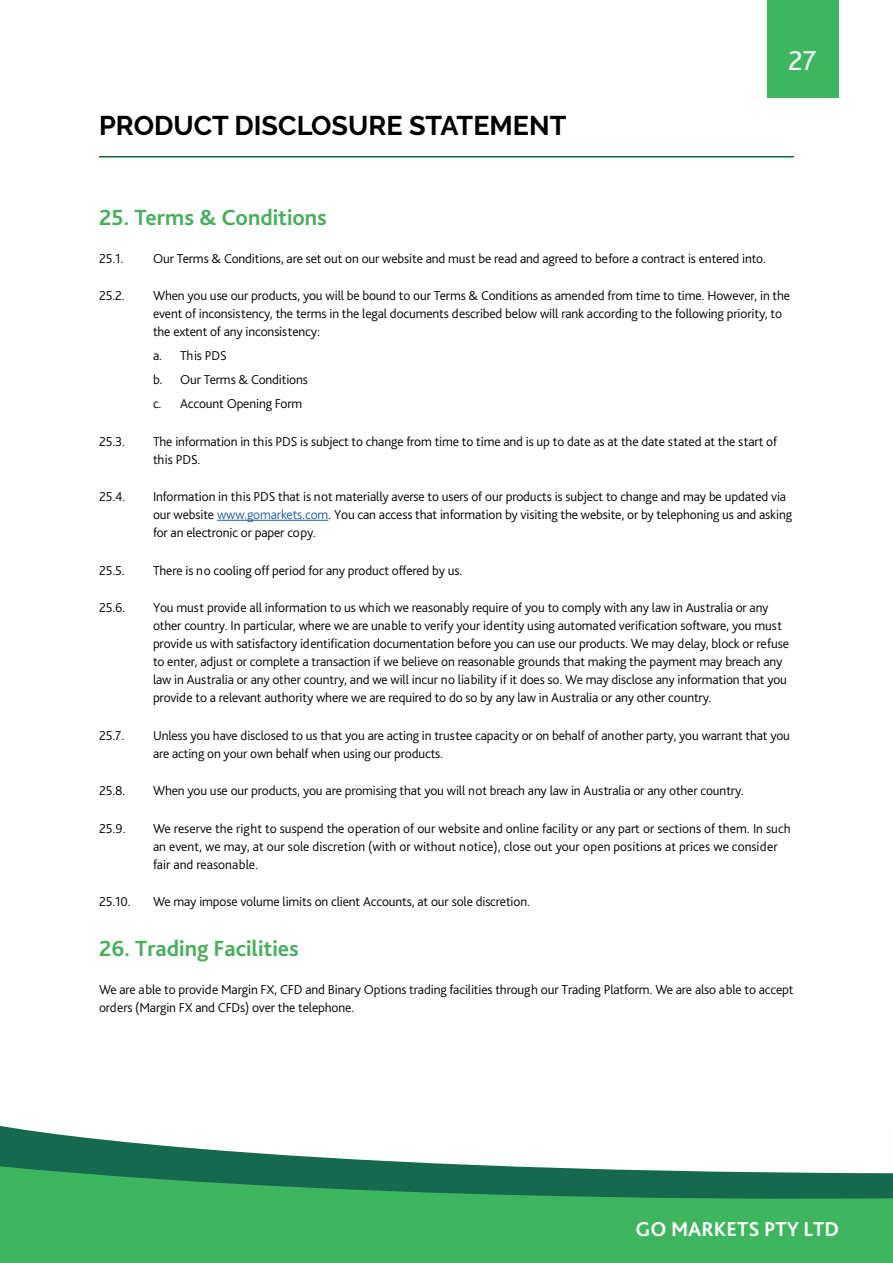
<style>
.page{position:relative;width:893px;height:1263px;background:#fff}
.page>*{position:absolute;margin:0;border:0;box-sizing:border-box;transform-origin:0 0}
.t1{font:28.5px "Bliss Pro";color:#fff}
.t2{font:700 27px "Raleway";color:#000}
.t3{font:700 22.95px "Bliss Pro";color:#46af5a}
.t4{font:700 21px "Bliss Pro";color:#fff}
.t5{font:300 13.5px/18px "Bliss Pro";letter-spacing:-.01em;color:#000101}
.s1{color:#215e9e}
</style>
<div class="page">
<hr style="left:99px;top:156px;width:695px;height:2px;background:#0e6c38">
<div style="left:768px;top:0;width:71px;height:98px;background:#3db65f"></div>
<div style="left:767px;top:0;width:70px;height:98px;background:#3eb65f"></div>
<div style="left:0;top:1205px;width:892px;height:58px;background:#3eb65f"></div>
<div style="left:0;top:1198px;width:892px;height:7px;background:#3eb65f"></div>
<svg style="left:0;top:1125px;width:892px;height:73px"></svg>
<svg style="left:892px;top:1173px;width:1px;height:90px"></svg>
<hr style="left:217px;top:520px;width:111px;height:1px;background:#215e9e">
<h2 class="t2" style="left:99px;top:110px;width:469px">PRODUCT DISCLOSURE STATEMENT</h2>
<h1 class="t1" style="left:788px;top:43px;width:30px">27</h1>
<h3 class="t3" style="left:99px;top:203px;width:229px">25. Terms &amp; Conditions</h3>
<p class="t5" style="left:99px;top:249px;width:26px">25.1.</p>
<p class="t5" style="left:153px;top:249px;width:615px">Our Terms &amp; Conditions, are set out on our website and must be read and agreed to before a contract is entered into.</p>
<p class="t5" style="left:99px;top:286px;width:27px">25.2.</p>
<p class="t5" style="left:153px;top:286px;width:639px">When you use our products, you will be bound to our Terms &amp; Conditions as amended from time to time. However, in the event of inconsistency, the terms in the legal documents described below will rank according to the following priority, to the extent of any inconsistency:</p>
<p class="t5" style="left:153px;top:343px;width:156px;line-height:24px">a. This PDS<br>b. Our Terms &amp; Conditions c. Account Opening Form</p>
<p class="t5" style="left:99px;top:432px;width:28px">25.3.</p>
<p class="t5" style="left:153px;top:432px;width:626px">The information in this PDS is subject to change from time to time and is up to date as at the date stated at the start of this PDS.</p>
<p class="t5" style="left:99px;top:487px;width:28px">25.4.</p>
<p class="t5" style="left:153px;top:487px;width:641px">Information in this PDS that is not materially averse to users of our products is subject to change and may be updated via our website <span class="s1">www.gomarkets.com</span>. You can access that information by visiting the website, or by telephoning us and asking for an electronic or paper copy.</p>
<p class="t5" style="left:99px;top:561px;width:27px">25.5.</p>
<p class="t5" style="left:153px;top:561px;width:311px">There is no cooling off period for any product offered by us.</p>
<p class="t5" style="left:99px;top:598px;width:28px">25.6.</p>
<p class="t5" style="left:153px;top:598px;width:638px">You must provide all information to us which we reasonably require of you to comply with any law in Australia or any other country. In particular, where we are unable to verify your identity using automated verification software, you must provide us with satisfactory identification documentation before you can use our products. We may delay, block or refuse to enter, adjust or complete a transaction if we believe on reasonable grounds that making the payment may breach any law in Australia or any other country, and we will incur no liability if it does so. We may disclose any information that you provide to a relevant authority where we are required to do so by any law in Australia or any other country.</p>
<p class="t5" style="left:99px;top:726px;width:27px">25.7.</p>
<p class="t5" style="left:153px;top:726px;width:638px">Unless you have disclosed to us that you are acting in trustee capacity or on behalf of another party, you warrant that you are acting on your own behalf when using our products.</p>
<p class="t5" style="left:99px;top:781px;width:28px">25.8.</p>
<p class="t5" style="left:153px;top:781px;width:592px">When you use our products, you are promising that you will not breach any law in Australia or any other country.</p>
<p class="t5" style="left:99px;top:819px;width:28px">25.9.</p>
<p class="t5" style="left:153px;top:819px;width:639px">We reserve the right to suspend the operation of our website and online facility or any part or sections of them. In such an event, we may, at our sole discretion (with or without notice), close out your open positions at prices we consider fair and reasonable.</p>
<p class="t5" style="left:99px;top:892px;width:33px">25.10.</p>
<p class="t5" style="left:153px;top:892px;width:379px">We may impose volume limits on client Accounts, at our sole discretion.</p>
<h3 class="t3" style="left:99px;top:934px;width:201px">26. Trading Facilities</h3>
<p class="t5" style="left:99px;top:980px;width:696px">We are able to provide Margin FX, CFD and Binary Options trading facilities through our Trading Platform. We are also able to accept orders (Margin FX and CFDs) over the telephone.</p>
<h3 class="t4" style="left:635px;top:1216px;width:205px">GO MARKETS PTY LTD</h3>
</div>
